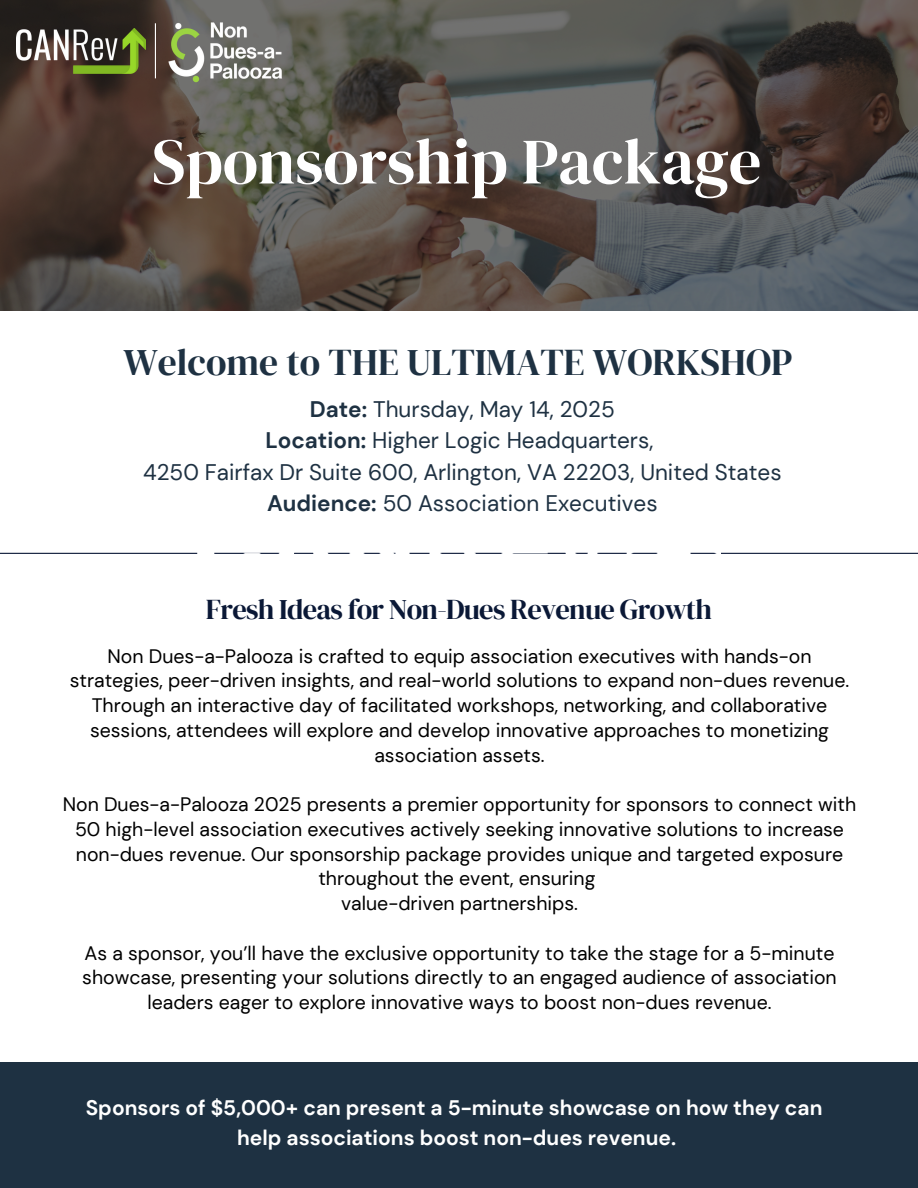
<style>
.page{position:relative;width:918px;height:1188px;background:#fff}
.page>*{position:absolute;margin:0;border:0;box-sizing:border-box;transform-origin:0 0}
.t1{font:64.5px "DM Serif Display";color:#fff}
.t2{font:37.5px "DM Serif Display";color:#1e3142}
.t3{font:28.5px "DM Serif Display";letter-spacing:-.025em;color:#0a1836}
.t4{font:22.5px/31.5px "DM Sans";color:#1e3142;text-align:center}
.t5{font:700 21px/29.2px "DM Sans";color:#fff;text-align:center}
.t6{font:19.5px/24.8px "DM Sans";color:#000;text-align:center}
.s1{font-weight:700}
</style>
<div class="page">
<svg style="left:0;top:0;width:918px;height:311px"></svg>
<div style="left:0;top:1063px;width:918px;height:125px;background:#1e3142"></div>
<hr style="left:0;top:553px;width:918px;height:1px;background:#0a1836">
<img style="left:165px;top:18px;width:117px;height:65px">
<img style="left:197px;top:552px;width:523px;height:2px">
<img style="left:16px;top:28px;width:130px;height:45px">
<hr style="left:155px;top:23px;width:1px;height:55px;background:#fff">
<p class="t1" style="left:152px;top:117px;width:611px">Sponsorship Package</p>
<p class="t2" style="left:123px;top:336px;width:670px">Welcome to THE ULTIMATE WORKSHOP</p>
<p class="t4" style="left:143px;top:393px;width:640px"><span class="s1">Date:</span> Thursday, May 14, 2025<br><span class="s1">Location:</span> Higher Logic Headquarters,<br>4250 Fairfax Dr Suite 600, Arlington, VA 22203, United States <span class="s1">Audience:</span> 50 Association Executives</p>
<p class="t3" style="left:206px;top:590px;width:508px">Fresh Ideas for Non-Dues Revenue Growth</p>
<h1 class="t6" style="left:70px;top:644px;width:781px">Non Dues-a-Palooza is crafted to equip association executives with hands-on strategies, peer-driven insights, and real-world solutions to expand non-dues revenue.<br>Through an interactive day of facilitated workshops, networking, and collaborative sessions, attendees will explore and develop innovative approaches to monetizing association assets.</h1>
<h2 class="t6" style="left:63px;top:792px;width:795px">Non Dues-a-Palooza 2025 presents a premier opportunity for sponsors to connect with 50 high-level association executives actively seeking innovative solutions to increase non-dues revenue. Our sponsorship package provides unique and targeted exposure throughout the event, ensuring</h2>
<h5 class="t6" style="left:341px;top:891px;width:238px">value-driven partnerships.</h5>
<p class="t6" style="left:82px;top:941px;width:756px">As a sponsor, you’ll have the exclusive opportunity to take the stage for a 5-minute showcase, presenting your solutions directly to an engaged audience of association leaders eager to explore innovative ways to boost non-dues revenue.</p>
<p class="t5" style="left:86px;top:1094px;width:738px">Sponsors of $5,000+ can present a 5-minute showcase on how they can help associations boost non-dues revenue.</p>
</div>
